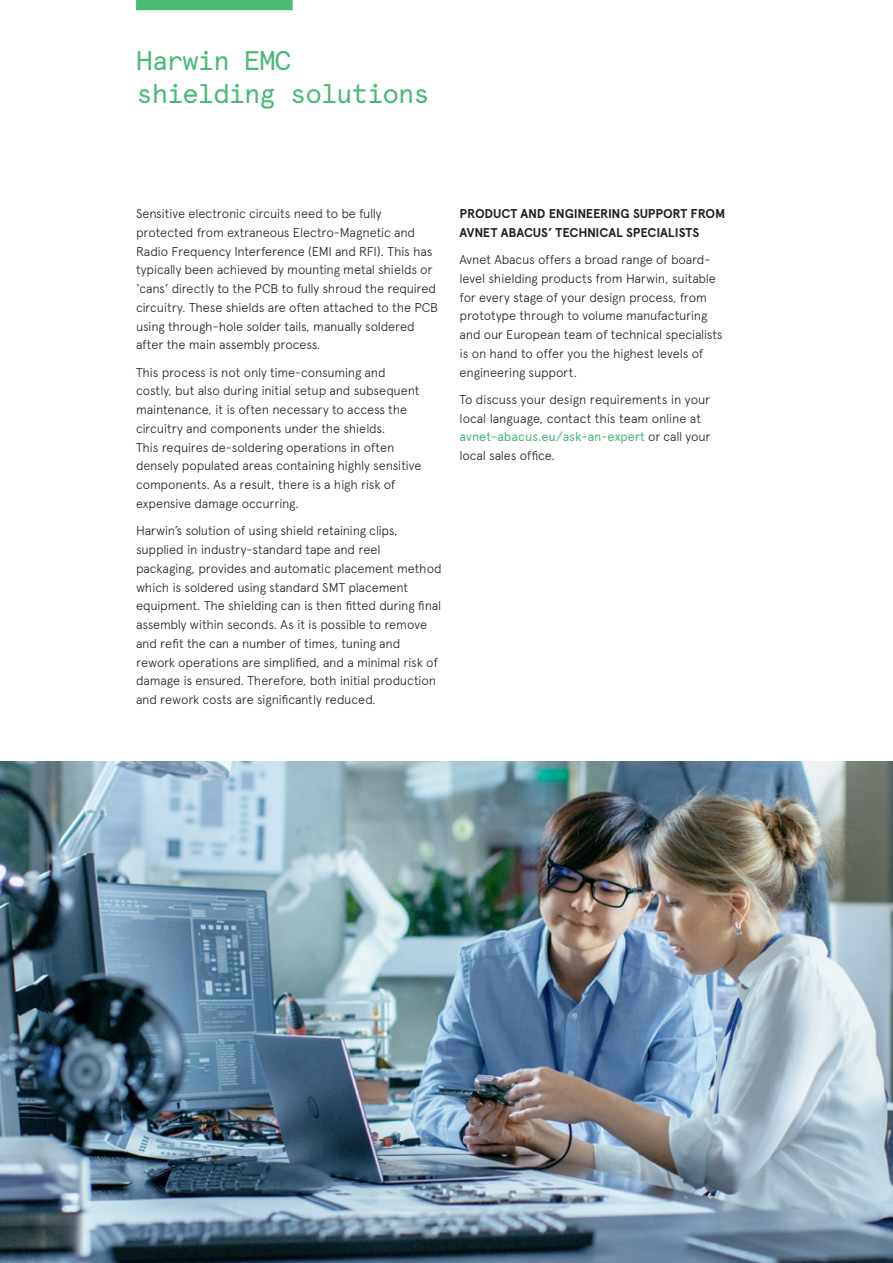
<style>
.page{position:relative;width:893px;height:1263px;background:#fff}
.page>*{position:absolute;margin:0;border:0;box-sizing:border-box;transform-origin:0 0}
.header_bar{font:27px/33px "Apercu Avnet Mono";letter-spacing:-.05em;color:#4aba73}
.t1{font:300 12.75px/18.8px "Apercu Avnet";letter-spacing:-.015em;color:#231f20}
.t2{font:700 12.75px/18.8px "Apercu Avnet";letter-spacing:-.01em;color:#231f20}
.s1{font-weight:400;color:#4aba73}
</style>
<div class="page">
<img style="left:0;top:761px;width:893px;height:502px">
<div style="left:136px;top:0;width:157px;height:10px;background:#4aba73"></div>
<p class="header_bar" style="left:136px;top:42px;width:295px">Harwin EMC shielding solutions</p>
<p class="t1" style="left:136px;top:203px;width:304px">Sensitive electronic circuits need to be fully protected from extraneous Electro-Magnetic and Radio Frequency Interference (EMI and RFI). This has typically been achieved by mounting metal shields or ‘cans’ directly to the PCB to fully shroud the required circuitry. These shields are often attached to the PCB using through-hole solder tails, manually soldered after the main assembly process.</p>
<p class="t1" style="left:136px;top:362px;width:287px">This process is not only time-consuming and costly, but also during initial setup and subsequent maintenance, it is often necessary to access the circuitry and components under the shields.<br>This requires de-soldering operations in often densely populated areas containing highly sensitive components. As a result, there is a high risk of expensive damage occurring.</p>
<p class="t1" style="left:136px;top:520px;width:307px">Harwin’s solution of using shield retaining clips, supplied in industry-standard tape and reel packaging, provides and automatic placement method which is soldered using standard SMT placement equipment. The shielding can is then fitted during final assembly within seconds. As it is possible to remove and refit the can a number of times, tuning and rework operations are simplified, and a minimal risk of damage is ensured. Therefore, both initial production and rework costs are significantly reduced.</p>
<p class="t2" style="left:460px;top:203px;width:267px">PRODUCT AND ENGINEERING SUPPORT FROM<br>AVNET ABACUS’ TECHNICAL SPECIALISTS</p>
<p class="t1" style="left:460px;top:249px;width:265px">Avnet Abacus offers a broad range of board&shy;level shielding products from Harwin, suitable for every stage of your design process, from prototype through to volume manufacturing and our European team of technical specialists is on hand to offer you the highest levels of engineering support.</p>
<p class="t1" style="left:460px;top:389px;width:252px">To discuss your design requirements in your local language, contact this team online at <span class="s1">avnet-abacus.eu/ask-an-expert</span> or call your local sales office.</p>
</div>
